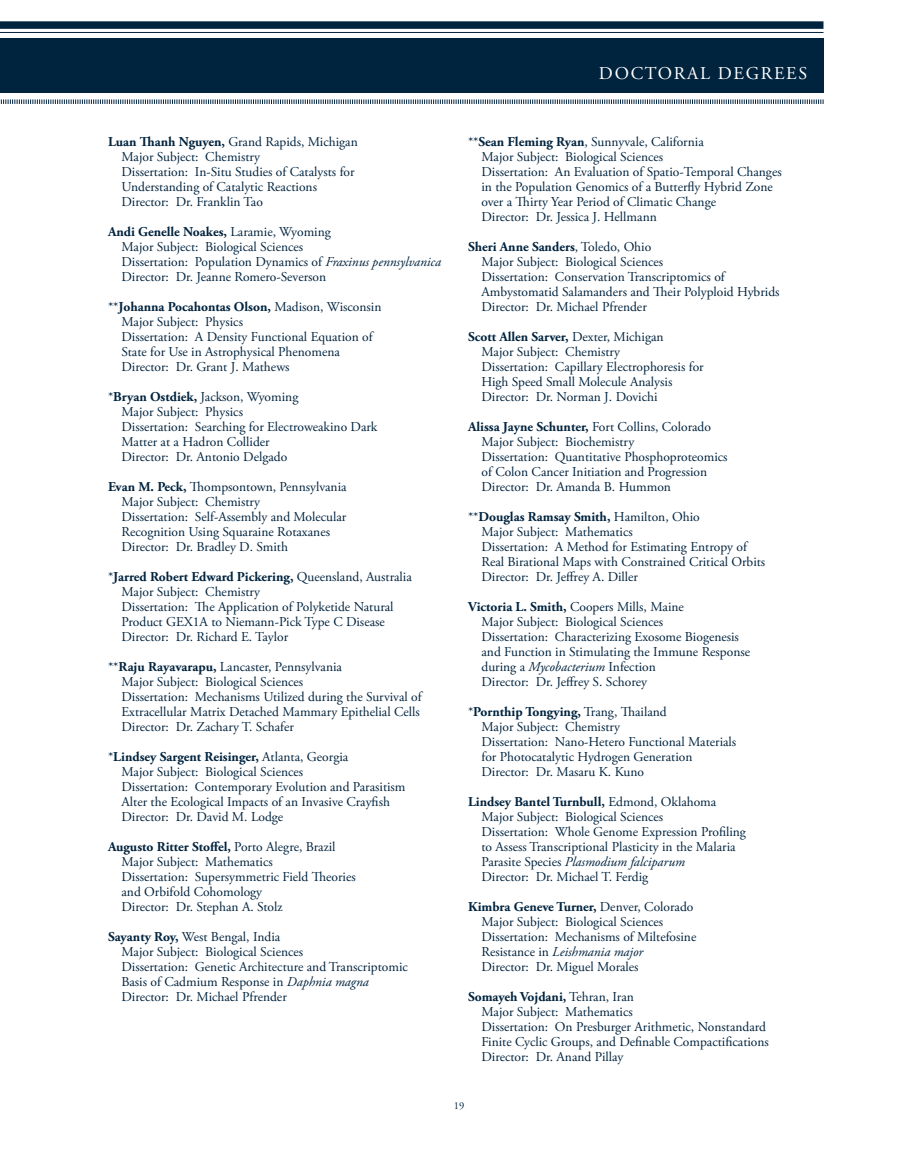
<style>
.page{position:relative;width:918px;height:1175px;background:#fff}
.page>*{position:absolute;margin:0;border:0;box-sizing:border-box;transform-origin:0 0}
.Left_Header_for_Head{font:18px "Adobe Garamond Pro";letter-spacing:.095em;color:#fff}
.Body_Garamond_9_10_E{font:13.5px/15px "Adobe Garamond Pro";color:#00233e}
.t1{font:10.5px "Adobe Garamond Pro";color:#00233e}
.s1{font-weight:700}
.s2{font-style:italic}
</style>
<div class="page">
<div style="left:0;top:39px;width:824px;height:54px;background:#00233e"></div>
<svg style="left:0;top:99px;width:824px;height:5px"></svg>
<div style="left:0;top:21px;width:823px;height:8px;background:#00233e"></div>
<hr style="left:0;top:32px;width:823px;height:1px;background:#00233e">
<p class="Left_Header_for_Head" style="left:599px;top:62px;width:210px">DOCTORAL DEGREES</p>
<p class="Body_Garamond_9_10_E" style="left:122px;top:134px;width:238px;text-indent:-14px"><span class="s1">Luan Thanh Nguyen,</span> Grand Rapids, Michigan Major Subject: Chemistry<br>Dissertation: In-Situ Studies of Catalysts for Understanding of Catalytic Reactions Director: Dr. Franklin Tao</p>
<p class="Body_Garamond_9_10_E" style="left:122px;top:224px;width:321px;text-indent:-14px"><span class="s1">Andi Genelle Noakes,</span> Laramie, Wyoming<br>Major Subject: Biological Sciences<br>Dissertation: Population Dynamics of <span class="s2">Fraxinus pennsylvanica </span>Director: Dr. Jeanne Romero-Severson</p>
<p class="Body_Garamond_9_10_E" style="left:122px;top:299px;width:261px;text-indent:-14px">**<span class="s1">Johanna Pocahontas Olson,</span> Madison, Wisconsin Major Subject: Physics<br>Dissertation: A Density Functional Equation of State for Use in Astrophysical Phenomena Director: Dr. Grant J. Mathews</p>
<p class="Body_Garamond_9_10_E" style="left:122px;top:389px;width:257px;text-indent:-14px">*<span class="s1">Bryan Ostdiek,</span> Jackson, Wyoming<br>Major Subject: Physics<br>Dissertation: Searching for Electroweakino Dark Matter at a Hadron Collider<br>Director: Dr. Antonio Delgado</p>
<p class="Body_Garamond_9_10_E" style="left:122px;top:479px;width:227px;text-indent:-14px"><span class="s1">Evan M. Peck,</span> Thompsontown, Pennsylvania Major Subject: Chemistry<br>Dissertation: Self-Assembly and Molecular Recognition Using Squaraine Rotaxanes Director: Dr. Bradley D. Smith</p>
<p class="Body_Garamond_9_10_E" style="left:122px;top:569px;width:292px;text-indent:-14px">*<span class="s1">Jarred Robert Edward Pickering,</span> Queensland, Australia Major Subject: Chemistry<br>Dissertation: The Application of Polyketide Natural Product GEX1A to Niemann-Pick Type C Disease Director: Dr. Richard E. Taylor</p>
<p class="Body_Garamond_9_10_E" style="left:122px;top:659px;width:302px;text-indent:-14px">**<span class="s1">Raju Rayavarapu,</span> Lancaster, Pennsylvania<br>Major Subject: Biological Sciences<br>Dissertation: Mechanisms Utilized during the Survival of Extracellular Matrix Detached Mammary Epithelial Cells Director: Dr. Zachary T. Schafer</p>
<p class="Body_Garamond_9_10_E" style="left:122px;top:749px;width:286px;text-indent:-14px">*<span class="s1">Lindsey Sargent Reisinger,</span> Atlanta, Georgia<br>Major Subject: Biological Sciences<br>Dissertation: Contemporary Evolution and Parasitism Alter the Ecological Impacts of an Invasive Crayfish Director: Dr. David M. Lodge</p>
<p class="Body_Garamond_9_10_E" style="left:122px;top:839px;width:236px;text-indent:-14px"><span class="s1">Augusto Ritter Stoffel,</span> Porto Alegre, Brazil Major Subject: Mathematics<br>Dissertation: Supersymmetric Field Theories and Orbifold Cohomology<br>Director: Dr. Stephan A. Stolz</p>
<p class="Body_Garamond_9_10_E" style="left:122px;top:929px;width:288px;text-indent:-14px"><span class="s1">Sayanty Roy,</span> West Bengal, India<br>Major Subject: Biological Sciences<br>Dissertation: Genetic Architecture and Transcriptomic Basis of Cadmium Response in <span class="s2">Daphnia magna </span>Director: Dr. Michael Pfrender</p>
<p class="Body_Garamond_9_10_E" style="left:482px;top:134px;width:302px;text-indent:-14px">**<span class="s1">Sean Fleming Ryan</span>, Sunnyvale, California<br>Major Subject: Biological Sciences<br>Dissertation: An Evaluation of Spatio-Temporal Changes in the Population Genomics of a Butterfly Hybrid Zone over a Thirty Year Period of Climatic Change<br>Director: Dr. Jessica J. Hellmann</p>
<p class="Body_Garamond_9_10_E" style="left:482px;top:239px;width:300px;text-indent:-14px"><span class="s1">Sheri Anne Sanders</span>, Toledo, Ohio<br>Major Subject: Biological Sciences<br>Dissertation: Conservation Transcriptomics of Ambystomatid Salamanders and Their Polyploid Hybrids Director: Dr. Michael Pfrender</p>
<p class="Body_Garamond_9_10_E" style="left:482px;top:329px;width:224px;text-indent:-14px"><span class="s1">Scott Allen Sarver,</span> Dexter, Michigan<br>Major Subject: Chemistry<br>Dissertation: Capillary Electrophoresis for High Speed Small Molecule Analysis Director: Dr. Norman J. Dovichi</p>
<p class="Body_Garamond_9_10_E" style="left:482px;top:419px;width:248px;text-indent:-14px"><span class="s1">Alissa Jayne Schunter,</span> Fort Collins, Colorado Major Subject: Biochemistry<br>Dissertation: Quantitative Phosphoproteomics of Colon Cancer Initiation and Progression Director: Dr. Amanda B. Hummon</p>
<p class="Body_Garamond_9_10_E" style="left:482px;top:509px;width:285px;text-indent:-14px">**<span class="s1">Douglas Ramsay Smith,</span> Hamilton, Ohio<br>Major Subject: Mathematics<br>Dissertation: A Method for Estimating Entropy of Real Birational Maps with Constrained Critical Orbits Director: Dr. Jeffrey A. Diller</p>
<p class="Body_Garamond_9_10_E" style="left:482px;top:599px;width:270px;text-indent:-14px"><span class="s1">Victoria L. Smith,</span> Coopers Mills, Maine<br>Major Subject: Biological Sciences<br>Dissertation: Characterizing Exosome Biogenesis and Function in Stimulating the Immune Response during a <span class="s2">Mycobacterium</span> Infection<br>Director: Dr. Jeffrey S. Schorey</p>
<p class="Body_Garamond_9_10_E" style="left:482px;top:704px;width:256px;text-indent:-14px">*<span class="s1">Pornthip Tongying,</span> Trang, Thailand<br>Major Subject: Chemistry<br>Dissertation: Nano-Hetero Functional Materials for Photocatalytic Hydrogen Generation Director: Dr. Masaru K. Kuno</p>
<p class="Body_Garamond_9_10_E" style="left:482px;top:794px;width:266px;text-indent:-14px"><span class="s1">Lindsey Bantel Turnbull,</span> Edmond, Oklahoma Major Subject: Biological Sciences<br>Dissertation: Whole Genome Expression Profiling to Assess Transcriptional Plasticity in the Malaria Parasite Species <span class="s2">Plasmodium falciparum<br></span>Director: Dr. Michael T. Ferdig</p>
<p class="Body_Garamond_9_10_E" style="left:482px;top:899px;width:216px;text-indent:-14px"><span class="s1">Kimbra Geneve Turner,</span> Denver, Colorado Major Subject: Biological Sciences Dissertation: Mechanisms of Miltefosine Resistance in <span class="s2">Leishmania major<br></span>Director: Dr. Miguel Morales</p>
<p class="Body_Garamond_9_10_E" style="left:482px;top:989px;width:289px;text-indent:-14px"><span class="s1">Somayeh Vojdani,</span> Tehran, Iran<br>Major Subject: Mathematics<br>Dissertation: On Presburger Arithmetic, Nonstandard Finite Cyclic Groups, and Definable Compactifications Director: Dr. Anand Pillay</p>
<p class="t1" style="left:454px;top:1099px;width:12px">19</p>
</div>
